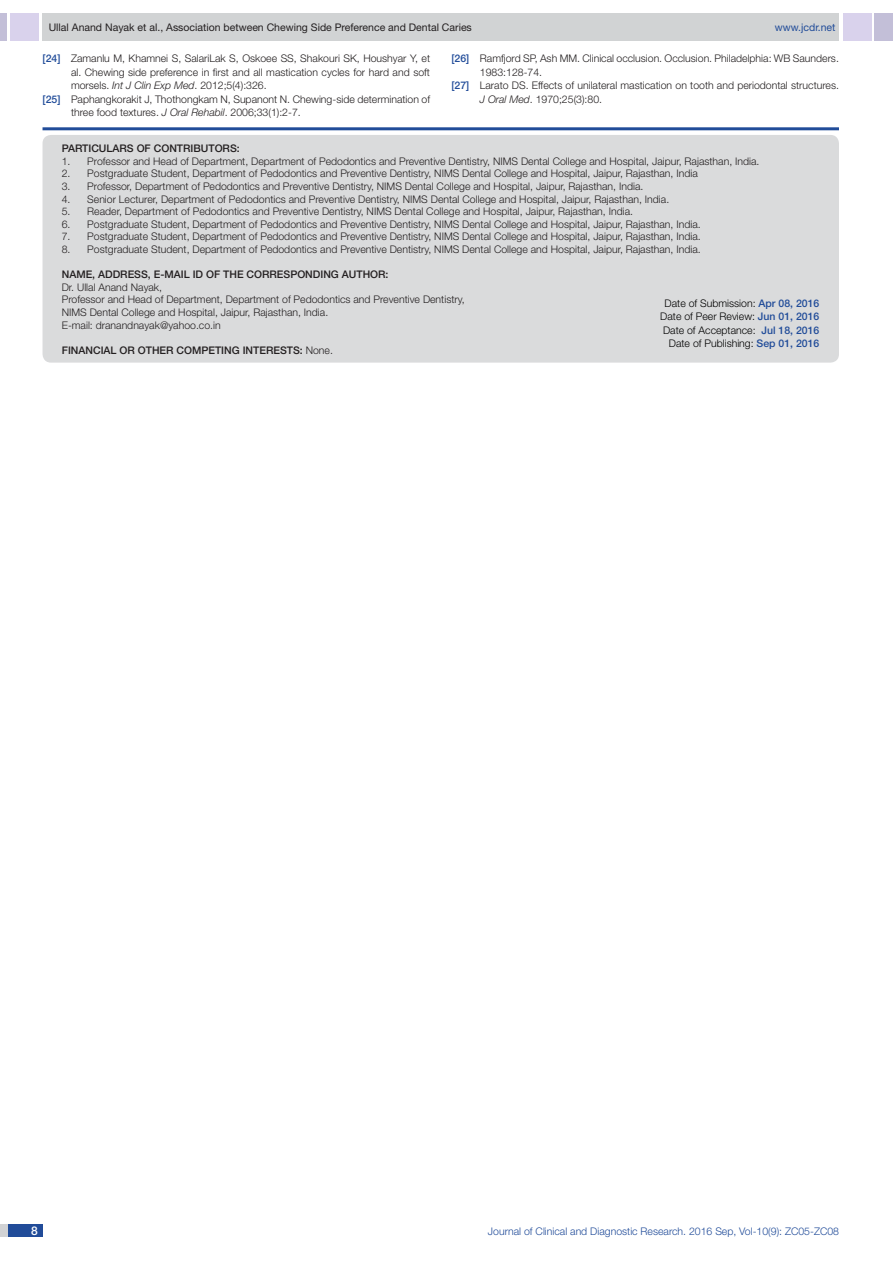
<style>
.page{position:relative;width:893px;height:1263px;background:#fff}
.page>*{position:absolute;margin:0;border:0;box-sizing:border-box;transform-origin:0 0}
.t1{font:500 12px "Helvetica Neue";color:#fff}
.con_particulars{font:300 10.5px "Helvetica Neue";color:#231f20}
.con_particulars-2{font:500 10.5px "Helvetica Neue";color:#231f20}
.t2{font:300 10.5px "Helvetica Neue";color:#000}
.t3{font:10.5px "Helvetica Neue";color:#231f20}
.t4{font:300 10.5px "Helvetica Neue";color:#214c99}
.t5{font:10.5px "Helvetica Neue";color:#214c99}
.s1{font-weight:500;color:#214c99}
.s2{font-style:italic}
.s3{font-weight:300}
</style>
<div class="page">
<div style="left:0;top:13px;width:7px;height:28px;background:#c3bfd8"></div>
<div style="left:10px;top:13px;width:29px;height:28px;background:#d9d2ec"></div>
<div style="left:43px;top:13px;width:796px;height:28px;background:#d1d3d4"></div>
<div style="left:875px;top:13px;width:18px;height:28px;background:#c3bfd8"></div>
<div style="left:843px;top:13px;width:29px;height:28px;background:#d9d2ec"></div>
<div style="left:0;top:1224px;width:43px;height:13px;background:#d1d2d4"></div>
<div style="left:8px;top:1224px;width:35px;height:13px;background:#214c99"></div>
<hr style="left:43px;top:127px;width:796px;height:3px;background:#214c99">
<div style="left:43px;top:135px;width:796px;height:228px;background:#dadbdc;border-radius:9px"></div>
<p class="t3" style="left:49px;top:21px;width:425px">Ullal Anand Nayak et al., Association between Chewing Side Preference and Dental Caries</p>
<p class="t5" style="left:775px;top:21px;width:62px">www.jcdr.net</p>
<p class="con_particulars" style="left:43px;top:52px;width:389px"><span class="s1">[24]</span> Zamanlu M, Khamnei S, SalariLak S, Oskoee SS, Shakouri SK, Houshyar Y, et</p>
<p class="con_particulars" style="left:71px;top:66px;width:361px">al. Chewing side preference in first and all mastication cycles for hard and soft</p>
<p class="con_particulars" style="left:71px;top:79px;width:197px">morsels. <span class="s2">Int J Clin Exp Med</span>. 2012;5(4):326.</p>
<p class="con_particulars" style="left:43px;top:93px;width:389px"><span class="s1">[25]</span> Paphangkorakit J, Thothongkam N, Supanont N. Chewing-side determination of</p>
<p class="con_particulars" style="left:71px;top:106px;width:231px">three food textures. <span class="s2">J Oral Rehabil</span>. 2006;33(1):2-7.</p>
<p class="con_particulars" style="left:451px;top:52px;width:389px"><span class="s1">[26]</span> Ramfjord SP, Ash MM. Clinical occlusion. Occlusion. Philadelphia: WB Saunders.</p>
<p class="con_particulars" style="left:480px;top:66px;width:64px">1983:128-74.</p>
<p class="con_particulars" style="left:451px;top:79px;width:389px"><span class="s1">[27]</span> Larato DS. Effects of unilateral mastication on tooth and periodontal structures.</p>
<p class="con_particulars" style="left:480px;top:93px;width:124px"><span class="s2">J Oral Med</span>. 1970;25(3):80.</p>
<p class="con_particulars-2" style="left:62px;top:142px;width:108px">PARTI CULARS OF CONT</p>
<p class="con_particulars-2" style="left:183px;top:142px;width:58px">RIBUTORS:</p>
<p class="con_particulars" style="left:62px;top:155px;width:699px">1. Professor and Head of Department, Department of Pedodontics and Preventive Dentistry, NIMS Dental College and Hospital, Jaipur, Rajasthan, India.</p>
<p class="con_particulars" style="left:62px;top:167px;width:638px">2. Postgraduate Student, Department of Pedodontics and Preventive Dentistry, NIMS Dental College and Hospital, Jaipur, Rajasthan, India</p>
<p class="con_particulars" style="left:62px;top:180px;width:583px">3. Professor, Department of Pedodontics and Preventive Dentistry, NIMS Dental College and Hospital, Jaipur, Rajasthan, India.</p>
<p class="con_particulars" style="left:62px;top:192px;width:609px">4. Senior Lecturer, Department of Pedodontics and Preventive Dentistry, NIMS Dental College and Hospital, Jaipur, Rajasthan, India.</p>
<p class="con_particulars" style="left:62px;top:205px;width:573px">5. Reader, Department of Pedodontics and Preventive Dentistry, NIMS Dental College and Hospital, Jaipur, Rajasthan, India.</p>
<p class="con_particulars" style="left:62px;top:218px;width:640px">6. Postgraduate Student, Department of Pedodontics and Preventive Dentistry, NIMS Dental College and Hospital, Jaipur, Rajasthan, India.</p>
<p class="con_particulars" style="left:62px;top:230px;width:640px">7. Postgraduate Student, Department of Pedodontics and Preventive Dentistry, NIMS Dental College and Hospital, Jaipur, Rajasthan, India.</p>
<p class="con_particulars" style="left:62px;top:243px;width:640px">8. Postgraduate Student, Department of Pedodontics and Preventive Dentistry, NIMS Dental College and Hospital, Jaipur, Rajasthan, India.</p>
<p class="con_particulars-2" style="left:62px;top:268px;width:9px">NAME</p>
<p class="con_particulars-2" style="left:92px;top:268px;width:80px">, ADDRESS, E-MAIL</p>
<p class="con_particulars-2" style="left:193px;top:268px;width:39px">ID OF THE</p>
<p class="con_particulars-2" style="left:247px;top:268px;width:52px">CORRESPON</p>
<p class="con_particulars-2" style="left:313px;top:268px;width:52px">DING AUTHO</p>
<p class="con_particulars-2" style="left:378px;top:268px;width:12px">R:</p>
<p class="con_particulars" style="left:62px;top:281px;width:102px">Dr. Ullal Anand Nayak,</p>
<p class="con_particulars" style="left:62px;top:293px;width:404px">Professor and Head of Department, Department of Pedodontics and Preventive Dentistry,</p>
<p class="con_particulars" style="left:62px;top:306px;width:268px">NIMS Dental College and Hospital, Jaipur, Rajasthan, India.</p>
<p class="con_particulars" style="left:62px;top:318px;width:160px">E-mail: dranandnayak@yahoo.co.in</p>
<p class="con_particulars-2" style="left:62px;top:344px;width:84px">Financial OR OTHE</p>
<p class="con_particulars-2" style="left:166px;top:344px;width:26px">R COMPETIN</p>
<p class="con_particulars-2" style="left:232px;top:344px;width:18px">G INTE</p>
<p class="con_particulars-2" style="left:266px;top:344px;width:68px">RESTS: <span class="s3">None.</span></p>
<p class="t2" style="left:665px;top:297px;width:156px">Date of Submission: <span class="s1">Apr 08, 2016</span></p>
<p class="t2" style="left:660px;top:310px;width:161px">Date of Peer Review: <span class="s1">Jun 01, 2016</span></p>
<p class="t2" style="left:663px;top:324px;width:158px">Date of Acceptance: <span class="s1">Jul 18, 2016</span></p>
<p class="t2" style="left:669px;top:337px;width:152px">Date of Publishing: <span class="s1">Sep 01, 2016</span></p>
<p class="t1" style="left:31px;top:1223px;width:8px">8</p>
<p class="t4" style="left:488px;top:1225px;width:353px">Journal of Clinical and Diagnostic Research. 2016 Sep, Vol-10(9): ZC05-ZC08</p>
</div>
